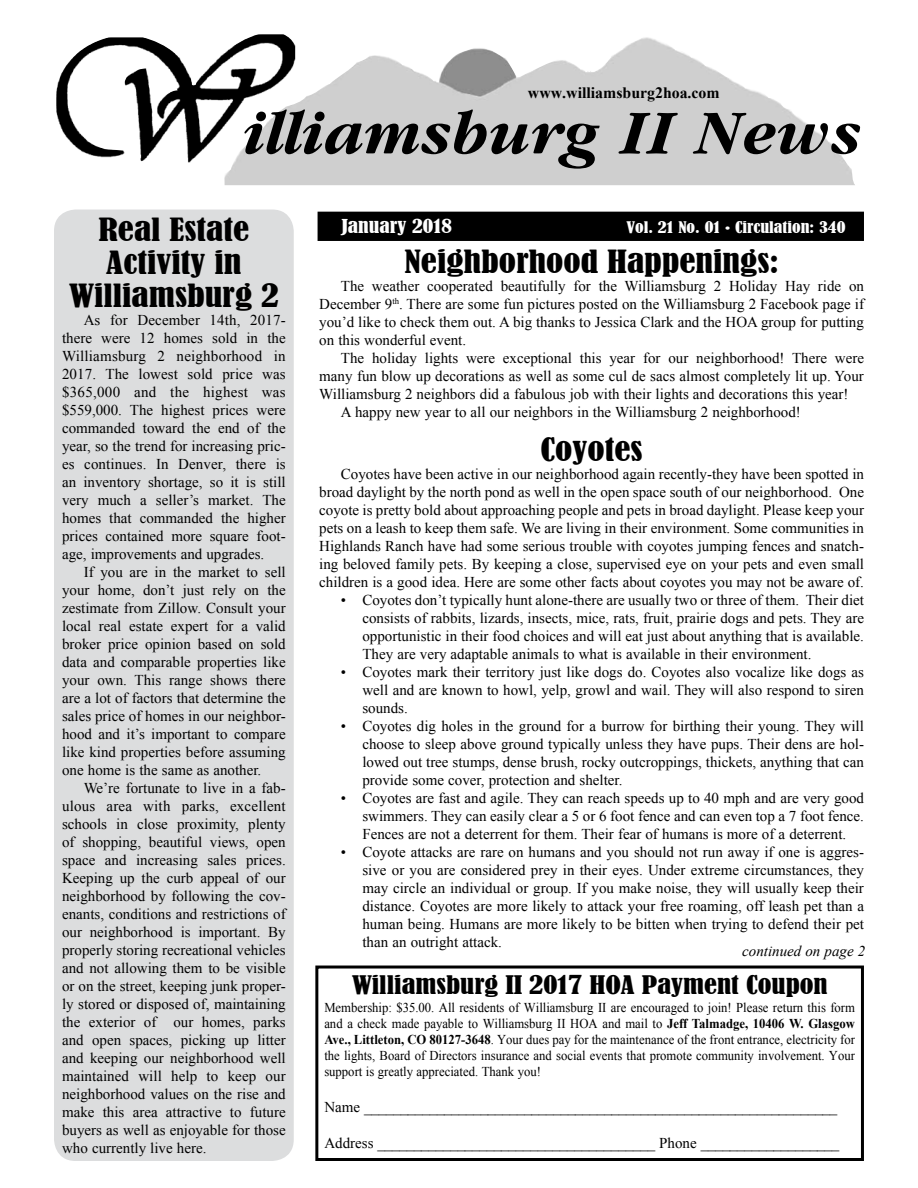
<style>
.page{position:relative;width:918px;height:1188px;background:#fff}
.page>*{position:absolute;margin:0;border:0;box-sizing:border-box;transform-origin:0 0}
.t1{font:italic 700 65.1px "Garamond";color:#000}
.t2{font:condensed 30px/33px "Bernard";color:#000;text-align:center;scale:1.2 1}
.t3{font:condensed 24px "Bernard";color:#000;scale:1.2 1}
.t4{font:condensed 18px "Bernard";color:#fff;scale:1.2 1}
.t5{font:700 15.9px "Times New Roman";color:#000}
.t6{font:15px/18px "Times New Roman";color:#000;text-align:justify}
.t7{font:condensed 15px "Bernard";color:#fff;scale:1.2 1}
.t8{font:italic 15px "Times New Roman";color:#000}
.t9{font:13.5px/16.2px "Times New Roman";color:#000;text-align:justify;scale:.94 1}
.s1{font-weight:700}
</style>
<div class="page">
<div style="left:54px;top:210px;width:240px;height:951px;background:#dcddde;border-radius:22px"></div>
<img style="left:224px;top:37px;width:631px;height:148px">
<img style="left:56px;top:34px;width:239px;height:130px">
<div style="left:315px;top:966px;width:549px;height:195px;border:3px solid #000"></div>
<div style="left:318px;top:212px;width:545px;height:28px;background:#000"></div>
<div style="left:318px;top:212px;width:546px;height:29px;border:2px solid #000"></div>
<p class="t5" style="left:528px;top:82px;width:193px">www.williamsburg2hoa.com</p>
<h1 class="t1" style="left:247px;top:97px;width:621px">illiamsburg II News</h1>
<h2 class="t2" style="left:69px;top:214px;width:176px">Real Estate<br>Activity in<br>Williamsburg 2</h2>
<p class="t6" style="left:62px;top:311px;width:225px;text-indent:22px">As for December 14th, 2017- there were 12 homes sold in the Williamsburg 2 neighborhood in 2017. The lowest sold price was $365,000 and the highest was $559,000. The highest prices were commanded toward the end of the year, so the trend for increasing pric&shy;es continues. In Denver, there is an inventory shortage, so it is still very much a seller’s market. The homes that commanded the higher prices contained more square foot&shy;age, improvements and upgrades.</p>
<p class="t6" style="left:62px;top:563px;width:225px;text-indent:22px">If you are in the market to sell your home, don’t just rely on the zestimate from Zillow. Consult your local real estate expert for a valid broker price opinion based on sold data and comparable properties like your own. This range shows there are a lot of factors that determine the sales price of homes in our neighbor&shy;hood and it’s important to compare like kind properties before assuming one home is the same as another.</p>
<p class="t6" style="left:62px;top:779px;width:225px;text-indent:22px">We’re fortunate to live in a fab&shy;ulous area with parks, excellent schools in close proximity, plenty of shopping, beautiful views, open space and increasing sales prices.<br>Keeping up the curb appeal of our neighborhood by following the cov&shy;enants, conditions and restrictions of our neighborhood is important. By properly storing recreational vehicles and not allowing them to be visible or on the street, keeping junk proper&shy;ly stored or disposed of, maintaining the exterior of our homes, parks and open spaces, picking up litter and keeping our neighborhood well maintained will help to keep our neighborhood values on the rise and make this area attractive to future buyers as well as enjoyable for those who currently live here.</p>
<p class="t4" style="left:341px;top:215px;width:94px">January 2018</p>
<p class="t7" style="left:626px;top:218px;width:184px">Vol. 21 No. 01 • Circulation: 340</p>
<h2 class="t2" style="left:404px;top:246px;width:314px">Neighborhood Happenings:</h2>
<p class="t6" style="left:319px;top:277px;width:546px;text-indent:22px">The weather cooperated beautifully for the Williamsburg 2 Holiday Hay ride on December 9<sup>th</sup>. There are some fun pictures posted on the Williamsburg 2 Facebook page if you’d like to check them out. A big thanks to Jessica Clark and the HOA group for putting on this wonderful event.</p>
<p class="t6" style="left:341px;top:349px;width:525px">The holiday lights were exceptional this year for our neighborhood! There were</p>
<p class="t6" style="left:319px;top:367px;width:546px">many fun blow up decorations as well as some cul de sacs almost completely lit up. Your</p>
<p class="t6" style="left:319px;top:385px;width:531px">Williamsburg 2 neighbors did a fabulous job with their lights and decorations this year!</p>
<p class="t6" style="left:341px;top:403px;width:461px">A happy new year to all our neighbors in the Williamsburg 2 neighborhood!</p>
<h2 class="t2" style="left:541px;top:433px;width:86px">Coyotes</h2>
<p class="t6" style="left:319px;top:464px;width:546px;text-indent:22px">Coyotes have been active in our neighborhood again recently-they have been spotted in broad daylight by the north pond as well in the open space south of our neighborhood. One coyote is pretty bold about approaching people and pets in broad daylight. Please keep your pets on a leash to keep them safe. We are living in their environment. Some communities in Highlands Ranch have had some serious trouble with coyotes jumping fences and snatch&shy;ing beloved family pets. By keeping a close, supervised eye on your pets and even small children is a good idea. Here are some other facts about coyotes you may not be aware of.</p>
<p class="t6" style="left:362px;top:590px;width:503px;text-indent:-22px">• Coyotes don’t typically hunt alone-there are usually two or three of them. Their diet consists of rabbits, lizards, insects, mice, rats, fruit, prairie dogs and pets. They are opportunistic in their food choices and will eat just about anything that is available.<br>They are very adaptable animals to what is available in their environment.</p>
<p class="t6" style="left:362px;top:662px;width:503px;text-indent:-22px">• Coyotes mark their territory just like dogs do. Coyotes also vocalize like dogs as well and are known to howl, yelp, growl and wail. They will also respond to siren sounds.</p>
<p class="t6" style="left:362px;top:716px;width:503px;text-indent:-22px">• Coyotes dig holes in the ground for a burrow for birthing their young. They will choose to sleep above ground typically unless they have pups. Their dens are hol&shy;lowed out tree stumps, dense brush, rocky outcroppings, thickets, anything that can provide some cover, protection and shelter.</p>
<p class="t6" style="left:362px;top:788px;width:503px;text-indent:-22px">• Coyotes are fast and agile. They can reach speeds up to 40 mph and are very good swimmers. They can easily clear a 5 or 6 foot fence and can even top a 7 foot fence.<br>Fences are not a deterrent for them. Their fear of humans is more of a deterrent.</p>
<p class="t6" style="left:362px;top:842px;width:503px;text-indent:-22px">• Coyote attacks are rare on humans and you should not run away if one is aggres&shy;sive or you are considered prey in their eyes. Under extreme circumstances, they may circle an individual or group. If you make noise, they will usually keep their distance. Coyotes are more likely to attack your free roaming, off leash pet than a human being. Humans are more likely to be bitten when trying to defend their pet than an outright attack.</p>
<p class="t8" style="left:742px;top:940px;width:125px">continued on page 2</p>
<h3 class="t3" style="left:352px;top:971px;width:398px">Williamsburg II 2017 HOA Payment Coupon</h3>
<p class="t9" style="left:324px;top:999px;width:566px">Membership: $35.00. All residents of Williamsburg II are encouraged to join! Please return this form and a check made payable to Williamsburg II HOA and mail to <span class="s1">Jeff Talmadge, 10406 W. Glasgow Ave., Littleton, CO 80127-3648</span>. Your dues pay for the maintenance of the front entrance, electricity for the lights, Board of Directors insurance and social events that promote community involvement. Your support is greatly appreciated. Thank you!</p>
<p class="t6" style="left:324px;top:1098px;width:515px">Name _________________________________________________________________</p>
<p class="t6" style="left:324px;top:1134px;width:516px">Address ______________________________________ Phone ___________________</p>
</div>
